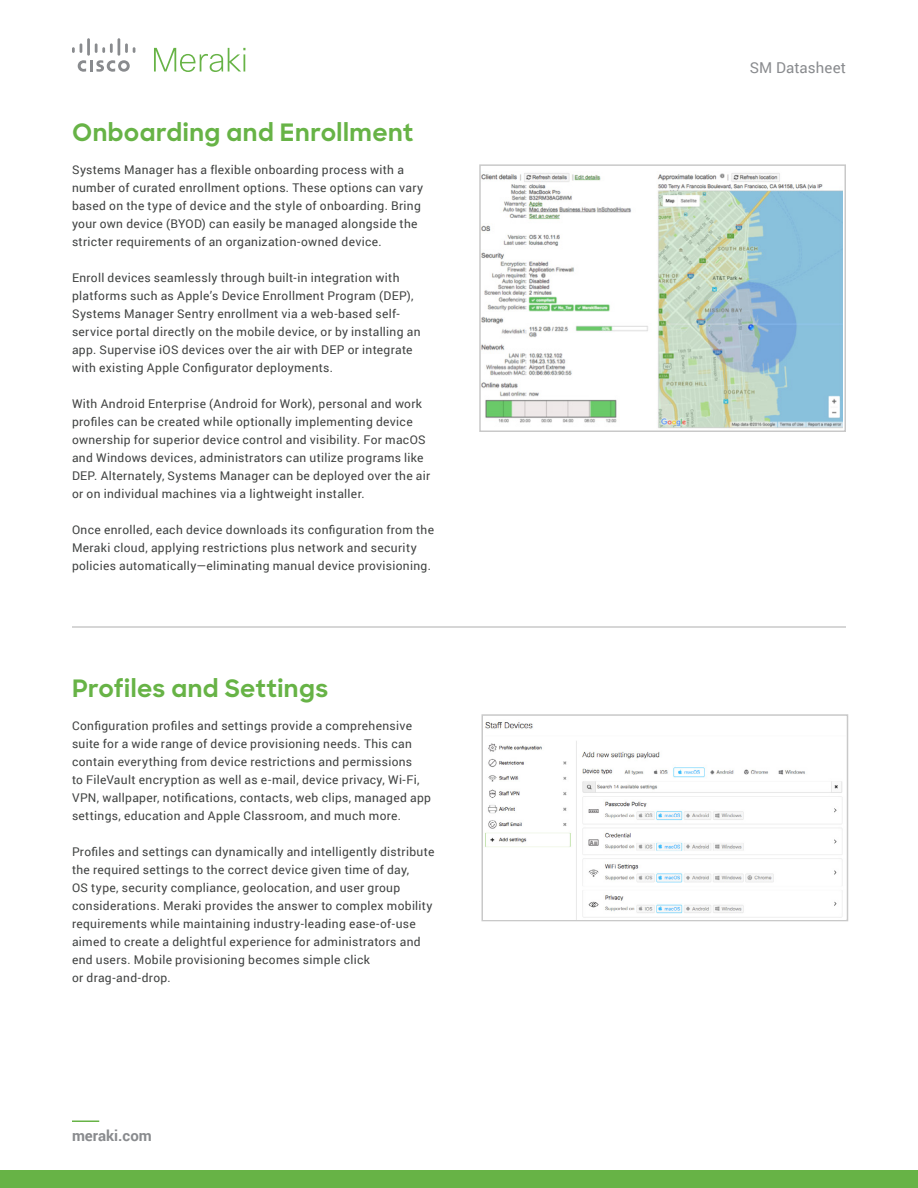
<style>
.page{position:relative;width:918px;height:1188px;background:#fff}
.page>*{position:absolute;margin:0;border:0;box-sizing:border-box;transform-origin:0 0}
.t1{font:700 24px "Sharp Sans";letter-spacing:.015em;color:#67b346}
.t2{font:15px "Roboto";letter-spacing:.005em;color:#898b8e}
.t3{font:700 15px "Roboto";color:#898b8e}
.t4{font:12px/18px "Roboto";letter-spacing:.025em;color:#404241}
</style>
<div class="page">
<div style="left:0;top:1170px;width:918px;height:18px;background:#67b346"></div>
<hr style="left:72px;top:1120px;width:27px;height:2px;background:#67b346">
<svg style="left:72px;top:38px;width:63px;height:34px"></svg>
<svg style="left:154px;top:48px;width:91px;height:24px"></svg>
<div style="left:479px;top:164px;width:367px;height:268px;background:#fff;border:2px solid #c9c9c9"></div>
<img style="left:482px;top:173px;width:361px;height:257px">
<hr style="left:72px;top:626px;width:774px;height:2px;background:#c9c9c9">
<div style="left:482px;top:714px;width:366px;height:207px;background:#fff;border:2px solid #c9c9c9"></div>
<img style="left:484px;top:718px;width:362px;height:202px">
<h1 class="t1" style="left:72px;top:115px;width:343px">Onboarding and Enrollment</h1>
<p class="t4" style="left:72px;top:160px;width:353px">Systems Manager has a flexible onboarding process with a number of curated enrollment options. These options can vary based on the type of device and the style of onboarding. Bring your own device (BYOD) can easily be managed alongside the stricter requirements of an organization-owned device.</p>
<p class="t4" style="left:72px;top:268px;width:350px">Enroll devices seamlessly through built-in integration with platforms such as Apple’s Device Enrollment Program (DEP), Systems Manager Sentry enrollment via a web-based self&shy;service portal directly on the mobile device, or by installing an app. Supervise iOS devices over the air with DEP or integrate with existing Apple Configurator deployments.</p>
<p class="t4" style="left:72px;top:394px;width:360px">With Android Enterprise (Android for Work), personal and work profiles can be created while optionally implementing device ownership for superior device control and visibility. For macOS and Windows devices, administrators can utilize programs like DEP. Alternately, Systems Manager can be deployed over the air or on individual machines via a lightweight installer.</p>
<p class="t4" style="left:72px;top:520px;width:364px">Once enrolled, each device downloads its configuration from the<br>Meraki cloud, applying restrictions plus network and security policies automatically—eliminating manual device provisioning.</p>
<h1 class="t1" style="left:72px;top:670px;width:258px">Profiles and Settings</h1>
<p class="t4" style="left:72px;top:716px;width:361px">Configuration profiles and settings provide a comprehensive suite for a wide range of device provisioning needs. This can contain everything from device restrictions and permissions<br>to FileVault encryption as well as e-mail, device privacy, Wi-Fi, VPN, wallpaper, notifications, contacts, web clips, managed app settings, education and Apple Classroom, and much more.</p>
<p class="t4" style="left:72px;top:842px;width:364px">Profiles and settings can dynamically and intelligently distribute the required settings to the correct device given time of day,<br>OS type, security compliance, geolocation, and user group considerations. Meraki provides the answer to complex mobility requirements while maintaining industry-leading ease-of-use aimed to create a delightful experience for administrators and end users. Mobile provisioning becomes simple click<br>or drag-and-drop.</p>
<p class="t3" style="left:72px;top:1125px;width:81px">meraki.com</p>
<p class="t2" style="left:750px;top:57px;width:98px">SM Datasheet</p>
</div>
